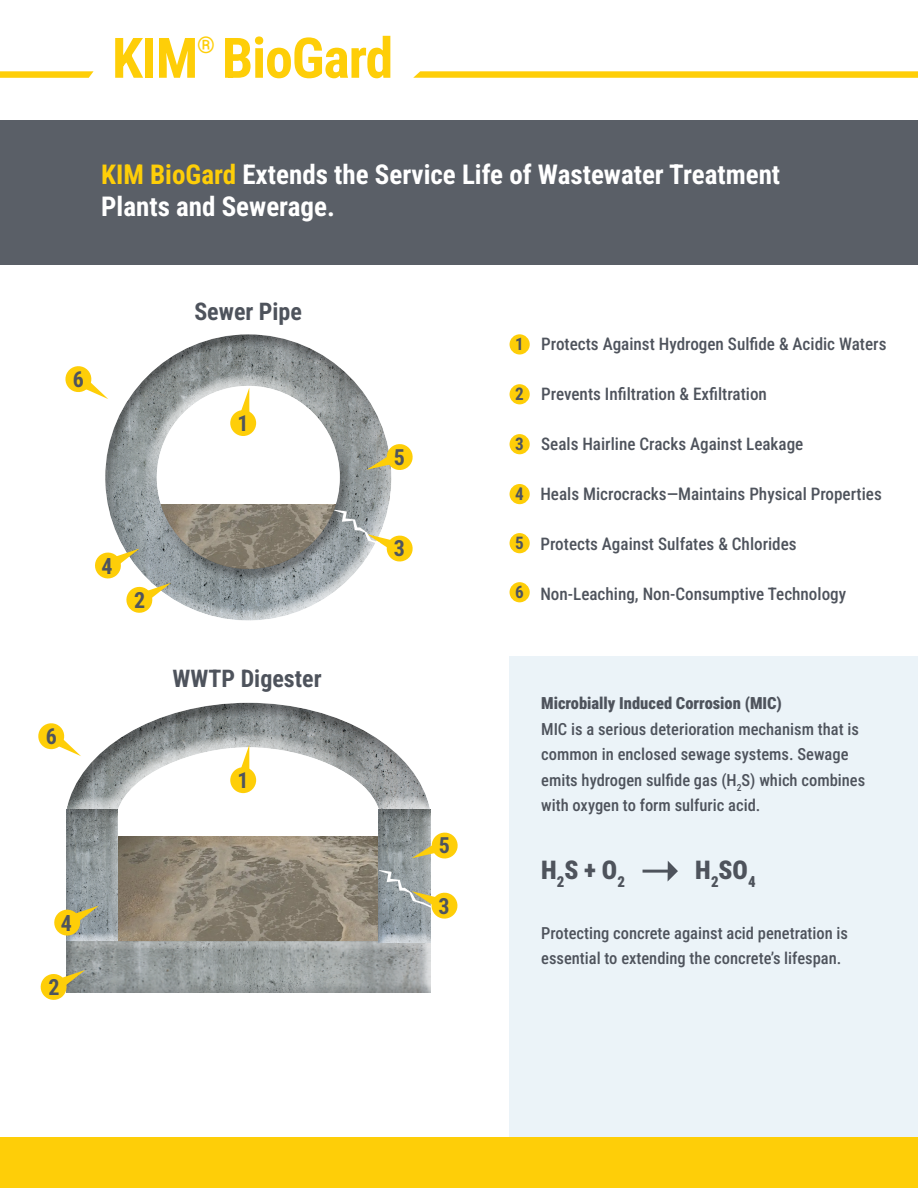
<style>
.page{position:relative;width:918px;height:1188px;background:#fff}
.page>*{position:absolute;margin:0;border:0;box-sizing:border-box;transform-origin:0 0}
.t1{font:700 55.95px "Roboto Condensed";letter-spacing:-.02em;color:#fece08}
.t2{font:700 27px/32.4px "Roboto Condensed";color:#fff}
.t3{font:900 25.5px "Roboto Condensed";color:#4e535c}
.t4{font:700 24px "Roboto Condensed";color:#4e535c}
.t5{font:700 22.8px "Roboto Condensed";color:#fece08}
.t6{font:700 21.9px "Roboto Condensed";color:#4e545e}
.t7{font:500 17.1px "Roboto Condensed";color:#4e535c}
.t8{font:700 17.1px "Roboto Condensed";color:#4e545e}
.t9{font:500 16.5px/25.5px "Roboto Condensed";color:#4e535c}
.t10{font:900 16.5px "Roboto Condensed";color:#4e535c}
.s1{color:#fece08}
</style>
<div class="page">
<div style="left:0;top:121px;width:917px;height:144px;background:#5a5f67"></div>
<div style="left:510px;top:656px;width:408px;height:490px;background:#ebf3f8"></div>
<hr style="left:643px;top:870px;width:30px;height:3px;background:#4e535c">
<svg style="left:668px;top:861px;width:10px;height:20px"></svg>
<img style="left:120px;top:837px;width:259px;height:103px">
<div style="left:117px;top:373px;width:275px;height:250px;background:#fff;opacity:.75"></div>
<div style="left:104px;top:333px;width:283px;height:249px;background:#231f20;opacity:.37"></div>
<div style="left:64px;top:703px;width:366px;height:109px;background:#231f20;opacity:.37"></div>
<div style="left:230px;top:410px;width:26px;height:26px;background:#fece08;border-radius:50%"></div>
<svg style="left:236px;top:388px;width:13px;height:25px"></svg>
<div style="left:510px;top:334px;width:20px;height:21px;background:#fece08;border-radius:50%"></div>
<div style="left:510px;top:484px;width:20px;height:20px;background:#fece08;border-radius:50%"></div>
<div style="left:510px;top:384px;width:20px;height:20px;background:#fece08;border-radius:50%"></div>
<div style="left:510px;top:533px;width:20px;height:20px;background:#fece08;border-radius:50%"></div>
<div style="left:510px;top:434px;width:20px;height:20px;background:#fece08;border-radius:50%"></div>
<div style="left:510px;top:582px;width:20px;height:20px;background:#fece08;border-radius:50%"></div>
<svg style="left:65px;top:364px;width:43px;height:35px"></svg>
<svg style="left:95px;top:549px;width:76px;height:65px"></svg>
<svg style="left:367px;top:443px;width:46px;height:28px"></svg>
<div style="left:230px;top:767px;width:26px;height:26px;background:#fece08;border-radius:50%"></div>
<svg style="left:236px;top:745px;width:13px;height:25px"></svg>
<div style="left:66px;top:807px;width:54px;height:135px;background:#231f20;opacity:.18"></div>
<div style="left:65px;top:940px;width:365px;height:53px;background:#231f20;opacity:.18"></div>
<div style="left:379px;top:807px;width:54px;height:135px;background:#231f20;opacity:.18"></div>
<svg style="left:40px;top:970px;width:45px;height:30px"></svg>
<svg style="left:38px;top:721px;width:43px;height:35px"></svg>
<svg style="left:54px;top:906px;width:45px;height:31px"></svg>
<svg style="left:334px;top:510px;width:79px;height:53px"></svg>
<svg style="left:412px;top:831px;width:46px;height:29px"></svg>
<svg style="left:379px;top:870px;width:79px;height:50px"></svg>
<div style="left:0;top:1138px;width:918px;height:50px;background:#fece08"></div>
<svg style="left:0;top:71px;width:94px;height:7px"></svg>
<svg style="left:413px;top:71px;width:505px;height:7px;background:#fed11d"></svg>
<h1 class="t1" style="left:112px;top:19px;width:283px">KIM BioGard</h1>
<h3 class="t5" style="left:197px;top:29px;width:19px">®</h3>
<h2 class="t2" style="left:101px;top:157px;width:681px"><span class="s1">KIM BioGard</span> Extends the Service Life of Wastewater Treatment<br>Plants and Sewerage.</h2>
<h3 class="t6" style="left:73px;top:364px;width:13px">6</h3>
<h3 class="t4" style="left:194px;top:294px;width:109px">Sewer Pipe</h3>
<h3 class="t6" style="left:237px;top:408px;width:13px">1</h3>
<h3 class="t6" style="left:46px;top:721px;width:13px">6</h3>
<h3 class="t6" style="left:101px;top:550px;width:13px">4</h3>
<h3 class="t6" style="left:134px;top:585px;width:13px">2</h3>
<h3 class="t4" style="left:172px;top:662px;width:151px">WWTP Digester</h3>
<h3 class="t6" style="left:237px;top:765px;width:13px">1</h3>
<h3 class="t6" style="left:61px;top:907px;width:13px">4</h3>
<h3 class="t6" style="left:49px;top:972px;width:13px">2</h3>
<h3 class="t6" style="left:394px;top:442px;width:13px">5</h3>
<h3 class="t6" style="left:394px;top:533px;width:13px">3</h3>
<h3 class="t6" style="left:439px;top:830px;width:13px">5</h3>
<h3 class="t6" style="left:438px;top:890px;width:13px">3</h3>
<p class="t8" style="left:515px;top:332px;width:10px">1</p>
<p class="t8" style="left:515px;top:382px;width:10px">2</p>
<p class="t8" style="left:515px;top:432px;width:10px">3</p>
<p class="t8" style="left:515px;top:482px;width:10px">4</p>
<p class="t8" style="left:515px;top:531px;width:10px">5</p>
<p class="t8" style="left:515px;top:580px;width:10px">6</p>
<p class="t7" style="left:541px;top:332px;width:347px">Protects Against Hydrogen Sulfide &amp; Acidic Waters</p>
<p class="t7" style="left:541px;top:382px;width:227px">Prevents Infiltration &amp; Exfiltration</p>
<p class="t7" style="left:541px;top:432px;width:264px">Seals Hairline Cracks Against Leakage</p>
<p class="t7" style="left:540px;top:482px;width:343px">Heals Microcracks—Maintains Physical Properties</p>
<p class="t7" style="left:540px;top:532px;width:258px">Protects Against Sulfates &amp; Chlorides</p>
<p class="t7" style="left:540px;top:582px;width:307px">Non-Leaching, Non-Consumptive Technology</p>
<p class="t10" style="left:541px;top:692px;width:242px">Microbially Induced Corrosion (MIC)</p>
<p class="t9" style="left:541px;top:715px;width:326px">MIC is a serious deterioration mechanism that is common in enclosed sewage systems. Sewage emits hydrogen sulfide gas (H<sub>2</sub>S) which combines with oxygen to form sulfuric acid.</p>
<h3 class="t3" style="left:541px;top:852px;width:85px">H<sub>2</sub>S + O<sub>2</sub></h3>
<h3 class="t3" style="left:695px;top:852px;width:62px">H<sub>2</sub>SO<sub>4</sub></h3>
<p class="t9" style="left:541px;top:919px;width:308px">Protecting concrete against acid penetration is essential to extending the concrete’s lifespan.</p>
</div>
